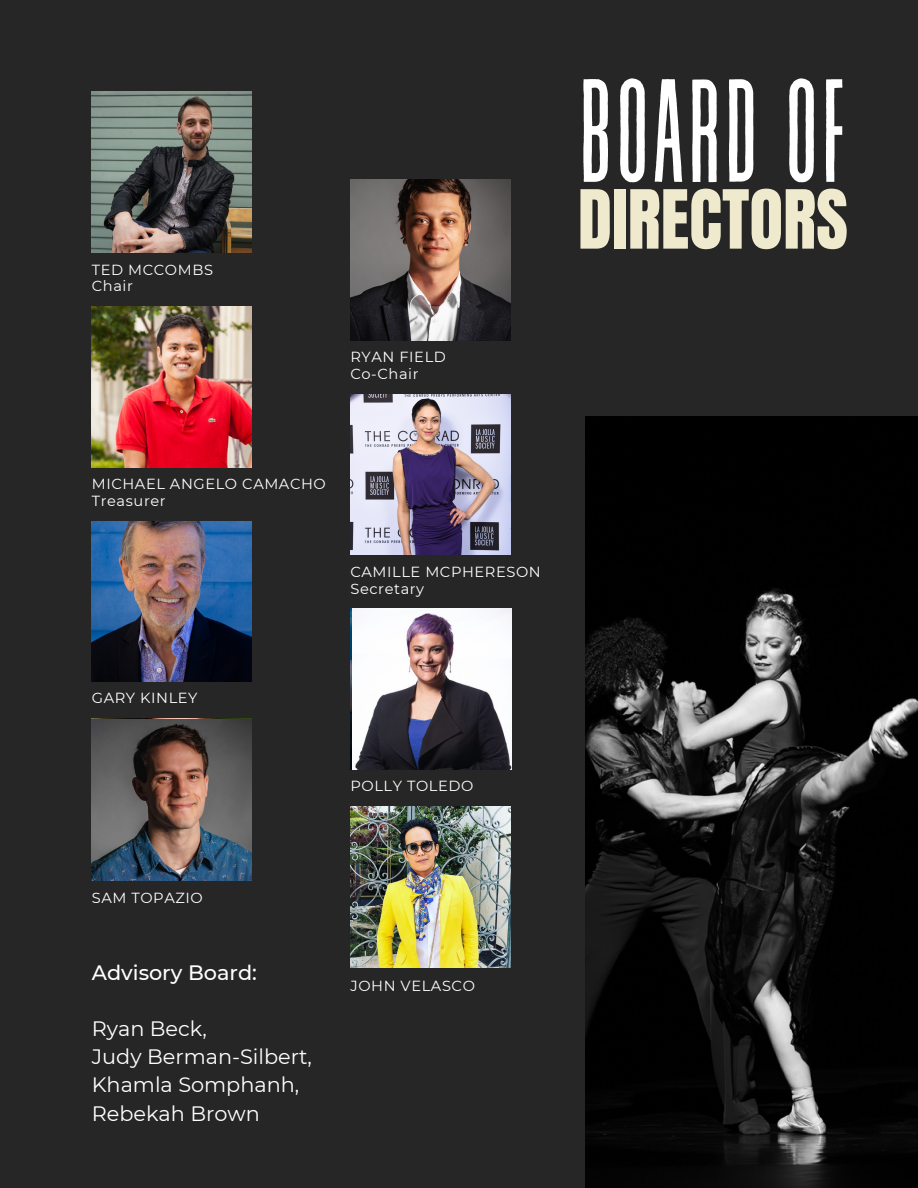
<style>
.page{position:relative;width:918px;height:1188px;background:#262626}
.page>*{position:absolute;margin:0;border:0;box-sizing:border-box;transform-origin:0 0}
.t1{font:146.4px "Revive 80 Tall";letter-spacing:.015em;color:#fff}
.t2{font:69.3px "Anton";color:#efe9ce}
.t3{font:20.85px "Montserrat";color:#fff}
.t4{font:500 20.85px "Montserrat";color:#fff}
.t5{font:14.7px "Montserrat";letter-spacing:.04em;color:#fff}
</style>
<div class="page">
<img style="left:92px;top:719px;width:160px;height:161px">
<img style="left:92px;top:306px;width:160px;height:161px">
<img style="left:350px;top:394px;width:160px;height:161px">
<img style="left:350px;top:180px;width:160px;height:160px">
<img style="left:92px;top:92px;width:160px;height:161px">
<img style="left:92px;top:521px;width:160px;height:161px">
<img style="left:352px;top:609px;width:160px;height:161px">
<img style="left:350px;top:807px;width:160px;height:161px">
<img style="left:585px;top:417px;width:333px;height:771px">
<p class="t5" style="left:92px;top:260px;width:123px">TED MCCOMBS</p>
<p class="t5" style="left:92px;top:277px;width:43px">Chair</p>
<p class="t5" style="left:350px;top:348px;width:97px">RYAN FIELD</p>
<p class="t5" style="left:350px;top:365px;width:70px">Co-Chair</p>
<p class="t5" style="left:92px;top:475px;width:236px">MICHAEL ANGELO CAMACHO</p>
<p class="t5" style="left:92px;top:492px;width:75px">Treasurer</p>
<p class="t5" style="left:350px;top:563px;width:192px">CAMILLE MCPHERESON</p>
<p class="t5" style="left:350px;top:579px;width:75px">Secretary</p>
<p class="t5" style="left:92px;top:689px;width:107px">GARY KINLEY</p>
<p class="t5" style="left:350px;top:777px;width:124px">POLLY TOLEDO</p>
<p class="t5" style="left:92px;top:889px;width:113px">SAM TOPAZIO</p>
<p class="t4" style="left:92px;top:960px;width:167px">Advisory Board:</p>
<p class="t3" style="left:92px;top:1016px;width:117px">Ryan Beck,</p>
<p class="t3" style="left:92px;top:1044px;width:222px">Judy Berman-Silbert,</p>
<p class="t3" style="left:92px;top:1072px;width:209px">Khamla Somphanh,</p>
<p class="t3" style="left:92px;top:1100px;width:170px">Rebekah Brown</p>
<p class="t5" style="left:350px;top:977px;width:126px">JOHN VELASCO</p>
<p class="t1" style="left:578px;top:56px;width:271px">BOARD OF</p>
<p class="t2" style="left:578px;top:170px;width:272px">DIRECTORS</p>
</div>
